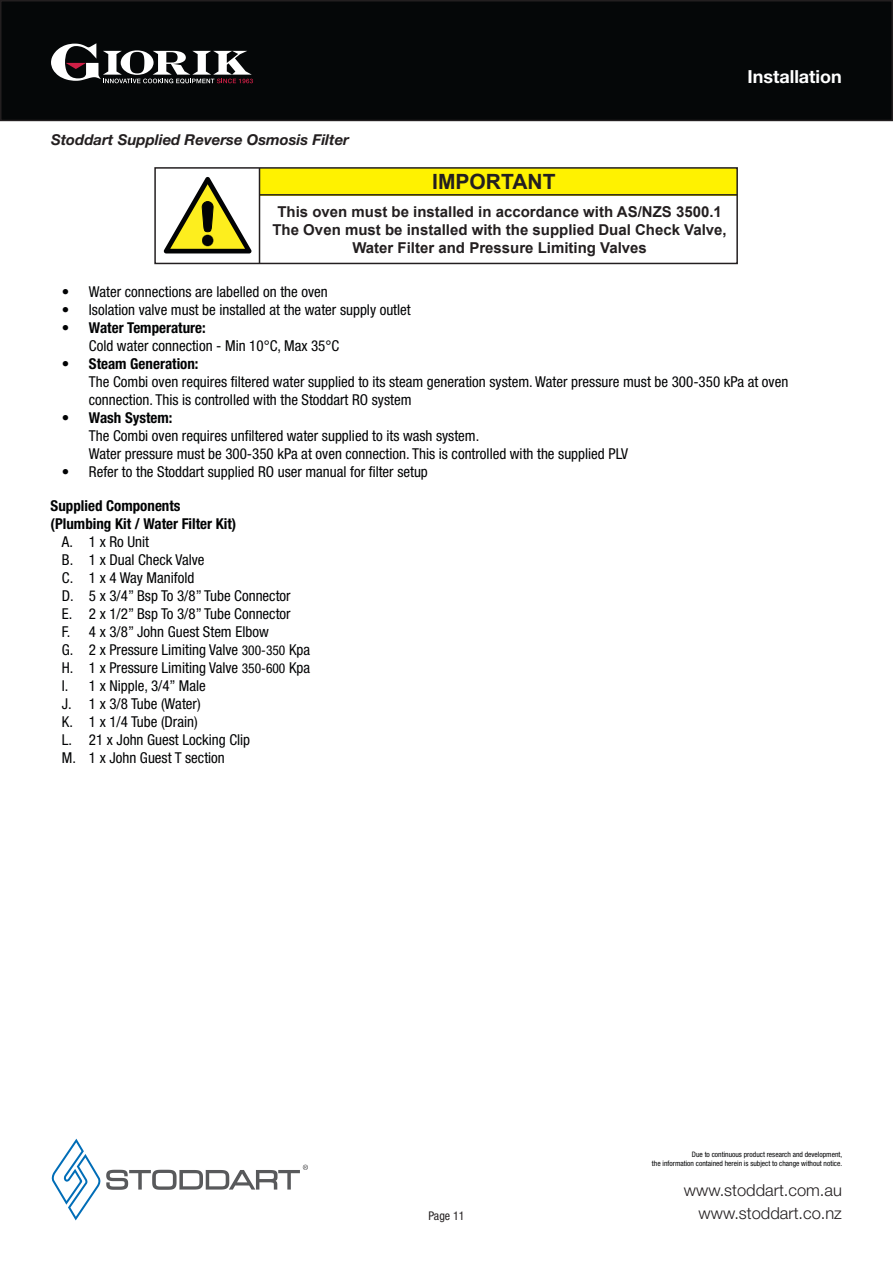
<style>
.page{position:relative;width:893px;height:1263px;background:#fff}
.page>*{position:absolute;margin:0;border:0;box-sizing:border-box;transform-origin:0 0}
.t1{font:700 21px "Arial";color:#231f20}
.Header_non_content{font:700 18px "Helvetica Neue LT Std";color:#fff}
.t2{font:300 16.5px/22.8px "Helvetica Neue LT Pro";color:#231f20;text-align:right}
.t3{font:condensed 15px/18px "Helvetica Neue LT Pro";color:#020304}
.t4{font:700 15px/18px "Arial";color:#231f20;text-align:center}
.operation_-_Bullet{font:700 condensed 15px "Helvetica Neue LT Pro";color:#020304}
.Sub_Header_Info_-_JM{font:italic 700 15px "Helvetica Neue LT Pro";color:#231f20}
.t5{font:condensed 12px "Helvetica Neue LT Pro";color:#231f20}
.t6{font:condensed 7.5px/9px "Helvetica Neue LT Pro";color:#020304;text-align:right}
.s1{font-weight:700}
.s2{font-size:13.5px}
</style>
<div class="page">
<svg style="left:51px;top:1139px;width:257px;height:81px"></svg>
<div style="left:1px;top:1px;width:891px;height:119px;background:#050708"></div>
<div style="left:0;top:0;width:893px;height:121px;border:2px solid #231f20"></div>
<svg style="left:51px;top:43px;width:202px;height:41px"></svg>
<svg style="left:164px;top:177px;width:87px;height:76px"></svg>
<div style="left:260px;top:168px;width:477px;height:27px;background:#fff200"></div>
<div style="left:154px;top:167px;width:584px;height:97px;border:2px solid #231f20"></div>
<hr style="left:259px;top:168px;width:1px;height:95px;background:#231f20">
<hr style="left:259px;top:194px;width:478px;height:2px;background:#231f20">
<p class="Sub_Header_Info_-_JM" style="left:51px;top:130px;width:300px">Stoddart Supplied Reverse Osmosis Filter</p>
<p class="Header_non_content" style="left:747px;top:65px;width:96px">Installation</p>
<p class="t1" style="left:432px;top:167px;width:125px">IMPORTANT</p>
<p class="t4" style="left:272px;top:202px;width:456px">This oven must be installed in accordance with AS/NZS 3500.1<br>The Oven must be installed with the supplied Dual Check Valve,<br>Water Filter and Pressure Limiting Valves</p>
<p class="t3" style="left:62px;top:283px;width:267px">• Water connections are labelled on the oven</p>
<p class="t3" style="left:62px;top:301px;width:350px">• Isolation valve must be installed at the water supply outlet</p>
<p class="t3" style="left:89px;top:319px;width:252px;text-indent:-27px"><span class="s1">• Water Temperature:<br></span>Cold water connection - Min 10°C, Max 35°C</p>
<p class="t3" style="left:89px;top:355px;width:701px;text-indent:-27px"><span class="s1">• Steam Generation:<br></span>The Combi oven requires filtered water supplied to its steam generation system. Water pressure must be 300-350 kPa at oven connection. This is controlled with the Stoddart RO system</p>
<p class="t3" style="left:89px;top:409px;width:541px;text-indent:-27px"><span class="s1">• Wash System:<br></span>The Combi oven requires unfiltered water supplied to its wash system.<br>Water pressure must be 300-350 kPa at oven connection. This is controlled with the supplied PLV</p>
<p class="t3" style="left:62px;top:463px;width:367px">• Refer to the Stoddart supplied RO user manual for filter setup</p>
<p class="operation_-_Bullet" style="left:51px;top:496px;width:131px">Supplied Components</p>
<p class="operation_-_Bullet" style="left:51px;top:514px;width:187px">(Plumbing Kit / Water Filter Kit)</p>
<p class="t3" style="left:62px;top:532px;width:89px">A. 1 x Ro Unit</p>
<p class="t3" style="left:62px;top:550px;width:144px">B. 1 x Dual Check Valve</p>
<p class="t3" style="left:62px;top:568px;width:134px">C. 1 x 4 Way Manifold</p>
<p class="t3" style="left:62px;top:586px;width:230px">D. 5 x 3/4” Bsp To 3/8” Tube Connector</p>
<p class="t3" style="left:62px;top:604px;width:230px">E. 2 x 1/2” Bsp To 3/8” Tube Connector</p>
<p class="t3" style="left:62px;top:622px;width:208px">F. 4 x 3/8” John Guest Stem Elbow</p>
<p class="t3" style="left:62px;top:640px;width:250px">G. 2 x Pressure Limiting Valve <span class="s2">300-350</span> Kpa</p>
<p class="t3" style="left:62px;top:658px;width:250px">H. 1 x Pressure Limiting Valve <span class="s2">350-600</span> Kpa</p>
<p class="t3" style="left:62px;top:676px;width:145px">I. 1 x Nipple, 3/4” Male</p>
<p class="t3" style="left:62px;top:694px;width:140px">J. 1 x 3/8 Tube (Water)</p>
<p class="t3" style="left:62px;top:712px;width:137px">K. 1 x 1/4 Tube (Drain)</p>
<p class="t3" style="left:62px;top:730px;width:190px">L. 21 x John Guest Locking Clip</p>
<p class="t3" style="left:62px;top:748px;width:164px">M. 1 x John Guest T section</p>
<p class="t5" style="left:428px;top:1209px;width:38px">Page 11</p>
<p class="t6" style="left:652px;top:1150px;width:192px">Due to continuous product research and development,<br>the information contained herein is subject to change without notice.</p>
<p class="t2" style="left:684px;top:1178px;width:160px">www.stoddart.com.au www.stoddart.co.nz</p>
</div>
